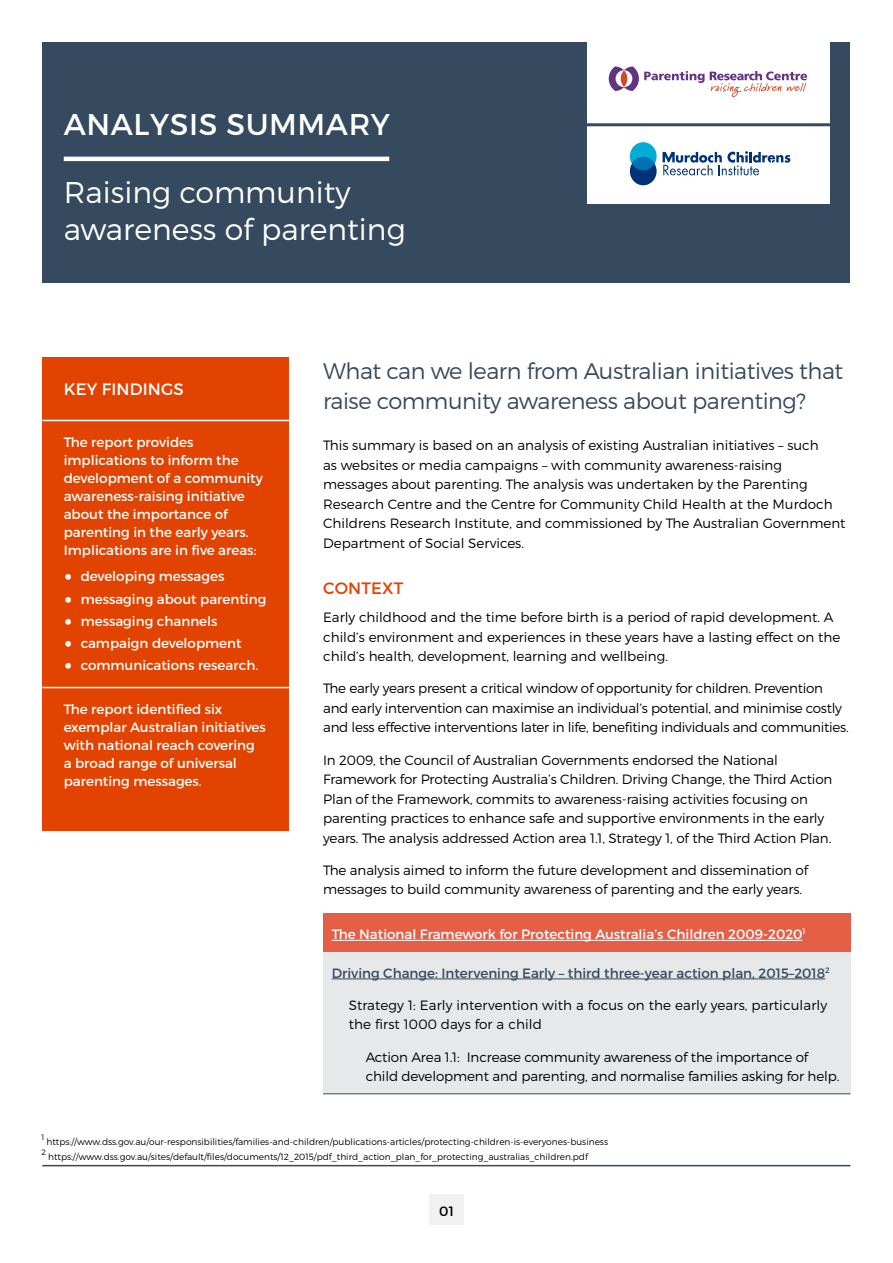
<style>
.page{position:relative;width:893px;height:1263px;background:#fff}
.page>*{position:absolute;margin:0;border:0;box-sizing:border-box;transform-origin:0 0}
.t1{font:300 30px/37.5px "Montserrat";color:#fff}
.t2{font:30px "Montserrat";letter-spacing:.02em;color:#fff}
.t3{font:300 22.5px/30px "Montserrat";letter-spacing:-.02em;color:#354a5f}
.t4{font:16.5px "Montserrat";letter-spacing:.01em;color:#fff}
.t5{font:16.5px "Montserrat";letter-spacing:.01em;color:#e24301}
.t6{font:300 13.5px/19.5px "Montserrat";letter-spacing:-.01em;color:#000}
.t7{font:13.5px/18px "Montserrat";color:#fff}
.t8{font:300 13.5px/19.5px "Montserrat";letter-spacing:.01em;color:#000}
.t9{font:13.5px "Montserrat";color:#354a5f}
.t10{font:13.5px "Montserrat";color:#000}
.t11{font:300 9px "Montserrat";color:#000}
.t12{font:300 7.8px "Montserrat";color:#000}
</style>
<div class="page">
<div style="left:323px;top:952px;width:527px;height:142px;background:#e7e8e9"></div>
<div style="left:323px;top:913px;width:527px;height:39px;background:#e45f46"></div>
<div style="left:429px;top:1194px;width:34px;height:31px;background:#f1f1f2"></div>
<hr style="left:42px;top:1165px;width:808px;height:1px;background:#354a5f">
<div style="left:43px;top:43px;width:807px;height:240px;background:#354a5f"></div>
<hr style="left:64px;top:157px;width:325px;height:4px;background:#fff">
<div style="left:587px;top:25px;width:242px;height:179px;background:#fff"></div>
<div style="left:42px;top:357px;width:247px;height:474px;background:#e24301"></div>
<hr style="left:42px;top:420px;width:247px;height:1px;background:#fff">
<hr style="left:42px;top:687px;width:247px;height:1px;background:#fff">
<div style="left:630px;top:142px;width:27px;height:28px;background:#00acd4;border-radius:50%"></div>
<hr style="left:323px;top:1093px;width:527px;height:1px;background:#354a5f">
<hr style="left:332px;top:940px;width:471px;height:1px;background:#fff">
<hr style="left:332px;top:978px;width:493px;height:1px;background:#354a5f">
<hr style="left:582px;top:123px;width:256px;height:3px;background:#354a5f">
<div style="left:630px;top:157px;width:27px;height:28px;background:#003375;border-radius:50%"></div>
<div style="left:632px;top:157px;width:22px;height:13px;background:#0071b7;border-radius:50%"></div>
<svg style="left:662px;top:151px;width:128px;height:24px"></svg>
<svg style="left:609px;top:66px;width:198px;height:31px"></svg>
<svg style="left:616px;top:70px;width:16px;height:17px"></svg>
<svg style="left:621px;top:70px;width:6px;height:17px"></svg>
<h1 class="t2" style="left:64px;top:106px;width:328px">ANALYSIS SUMMARY</h1>
<p class="t1" style="left:64px;top:173px;width:343px">Raising community awareness of parenting</p>
<h2 class="t4" style="left:64px;top:379px;width:122px">KEY FINDINGS</h2>
<p class="t7" style="left:64px;top:433px;width:201px">The report provides implications to inform the development of a community awareness-raising initiative about the importance of parenting in the early years.<br>Implications are in five areas:</p>
<p class="t7" style="left:64px;top:567px;width:162px">• developing messages</p>
<p class="t7" style="left:64px;top:590px;width:204px">• messaging about parenting</p>
<p class="t7" style="left:64px;top:612px;width:155px">• messaging channels</p>
<p class="t7" style="left:64px;top:634px;width:180px">• campaign development</p>
<p class="t7" style="left:64px;top:656px;width:196px">• communications research.</p>
<p class="t7" style="left:64px;top:700px;width:204px">The report identified six exemplar Australian initiatives with national reach covering a broad range of universal parenting messages.</p>
<h2 class="t3" style="left:323px;top:356px;width:522px">What can we learn from Australian initiatives that raise community awareness about parenting?</h2>
<p class="t6" style="left:323px;top:435px;width:524px">This summary is based on an analysis of existing Australian initiatives – such<br>as websites or media campaigns – with community awareness-raising messages about parenting. The analysis was undertaken by the Parenting Research Centre and the Centre for Community Child Health at the Murdoch Childrens Research Institute, and commissioned by The Australian Government Department of Social Services.</p>
<h3 class="t5" style="left:323px;top:578px;width:82px">CONTEXT</h3>
<p class="t6" style="left:323px;top:607px;width:519px">Early childhood and the time before birth is a period of rapid development. A child’s environment and experiences in these years have a lasting effect on the child’s health, development, learning and wellbeing.</p>
<p class="t6" style="left:323px;top:678px;width:527px">The early years present a critical window of opportunity for children. Prevention and early intervention can maximise an individual’s potential, and minimise costly and less effective interventions later in life, benefiting individuals and communities.</p>
<p class="t6" style="left:323px;top:750px;width:511px">In 2009, the Council of Australian Governments endorsed the National Framework for Protecting Australia’s Children. Driving Change, the Third Action Plan of the Framework, commits to awareness-raising activities focusing on parenting practices to enhance safe and supportive environments in the early years. The analysis addressed Action area 1.1, Strategy 1, of the Third Action Plan.</p>
<p class="t6" style="left:323px;top:860px;width:486px">The analysis aimed to inform the future development and dissemination of messages to build community awareness of parenting and the early years.</p>
<p class="t7" style="left:332px;top:925px;width:475px">The National Framework for Protecting Australia’s Children 2009-2020<sup>1</sup></p>
<p class="t9" style="left:332px;top:964px;width:500px">Driving Change: Intervening Early – third three-year action plan, 2015–2018<sup>2</sup></p>
<p class="t8" style="left:349px;top:995px;width:480px">Strategy 1: Early intervention with a focus on the early years, particularly the first 1000 days for a child</p>
<p class="t6" style="left:366px;top:1047px;width:475px">Action Area 1.1: Increase community awareness of the importance of child development and parenting, and normalise families asking for help.</p>
<p class="t12" style="left:41px;top:1132px;width:4px">1</p>
<p class="t11" style="left:46px;top:1136px;width:563px">https://www.dss.gov.au/our-responsibilities/families-and-children/publications-articles/protecting-children-is-everyones-business</p>
<p class="t12" style="left:41px;top:1147px;width:6px">2</p>
<p class="t11" style="left:48px;top:1151px;width:541px">https://www.dss.gov.au/sites/default/files/documents/12_2015/pdf_third_action_plan_for_protecting_australias_children.pdf</p>
<p class="t10" style="left:439px;top:1203px;width:16px">01</p>
</div>
